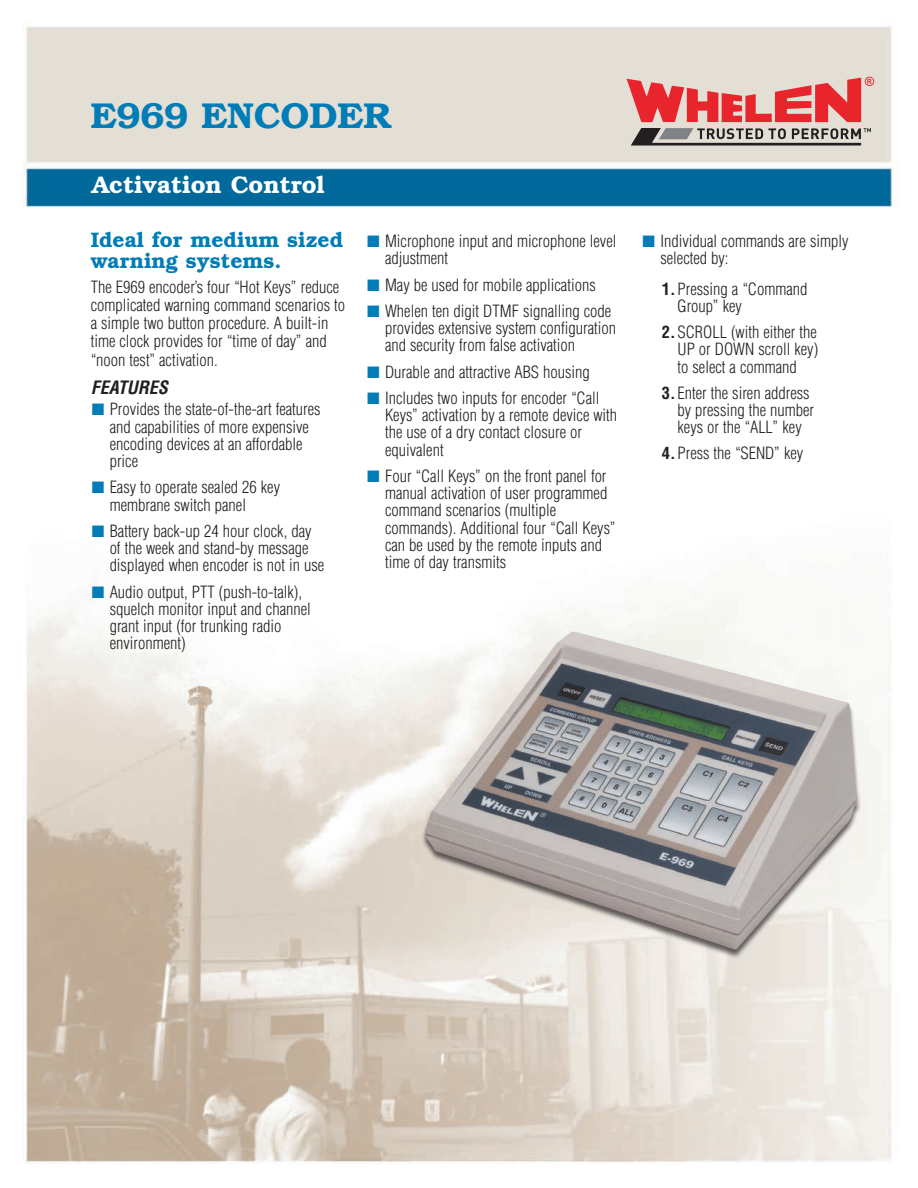
<style>
.page{position:relative;width:918px;height:1188px;background:#fff}
.page>*{position:absolute;margin:0;border:0;box-sizing:border-box;transform-origin:0 0}
.main_title{font:600 36px "Bookman";color:#007cb7}
.main_subhead{font:600 24px "Bookman";color:#fff}
.subhead{font:600 21px/21px "Bookman";color:#007cb7}
.subhead1{font:italic 700 condensed 18px "Helvetica";color:#231f20}
.callout{font:300 condensed 16.5px/17.2px "Helvetica";color:#231f20}
.body_copy_fl_l{font:300 condensed 16.5px/18.1px "Helvetica";color:#231f20}
.callout_inset{font:300 condensed 16.5px/17.2px "Helvetica";color:#231f20}
.s1{color:#007cb7}
.s2{font-weight:700}
</style>
<div class="page">
<img style="left:23px;top:26px;width:875px;height:1137px">
<div style="left:421px;top:633px;width:441px;height:327px;background:#231f20;opacity:.7"></div>
<img style="left:425px;top:632px;width:433px;height:319px">
<svg style="left:627px;top:77px;width:247px;height:45px;background:#e67e7d"></svg>
<svg style="left:631px;top:128px;width:240px;height:18px;background:#918d88"></svg>
<p class="main_title" style="left:91px;top:94px;width:302px">E969 ENCODER</p>
<p class="main_subhead" style="left:92px;top:171px;width:234px">Activation Control</p>
<p class="subhead" style="left:91px;top:230px;width:254px">Ideal for medium sized warning systems.</p>
<p class="body_copy_fl_l" style="left:91px;top:278px;width:256px">The E969 encoder’s four “Hot Keys” reduce complicated warning command scenarios to a simple two button procedure. A built-in time clock provides for “time of day” and “noon test” activation.</p>
<p class="subhead1" style="left:91px;top:376px;width:79px">FEATURES</p>
<p class="callout" style="left:110px;top:401px;width:212px;text-indent:-18px"><span class="s1">■</span> Provides the state-of-the-art features and capabilities of more expensive encoding devices at an affordable price</p>
<p class="callout" style="left:110px;top:479px;width:172px;text-indent:-18px"><span class="s1">■</span> Easy to operate sealed 26 key membrane switch panel</p>
<p class="callout" style="left:110px;top:522px;width:216px;text-indent:-18px"><span class="s1">■</span> Battery back-up 24 hour clock, day of the week and stand-by message displayed when encoder is not in use</p>
<p class="callout" style="left:110px;top:583px;width:203px;text-indent:-18px"><span class="s1">■</span> Audio output, PTT (push-to-talk), squelch monitor input and channel grant input (for trunking radio environment)</p>
<p class="callout" style="left:385px;top:233px;width:233px;text-indent:-18px"><span class="s1">■</span> Microphone input and microphone level adjustment</p>
<p class="callout" style="left:367px;top:276px;width:230px"><span class="s1">■</span> May be used for mobile applications</p>
<p class="callout" style="left:385px;top:302px;width:233px;text-indent:-18px"><span class="s1">■</span> Whelen ten digit DTMF signalling code provides extensive system configuration and security from false activation</p>
<p class="callout" style="left:367px;top:363px;width:224px"><span class="s1">■</span> Durable and attractive ABS housing</p>
<p class="callout" style="left:385px;top:389px;width:234px;text-indent:-18px"><span class="s1">■</span> Includes two inputs for encoder “Call<br>Keys” activation by a remote device with the use of a dry contact closure or equivalent</p>
<p class="callout" style="left:385px;top:467px;width:232px;text-indent:-18px"><span class="s1">■</span> Four “Call Keys” on the front panel for manual activation of user programmed command scenarios (multiple commands). Additional four “Call Keys” can be used by the remote inputs and time of day transmits</p>
<p class="callout" style="left:660px;top:233px;width:190px;text-indent:-18px"><span class="s1">■</span> Individual commands are simply selected by:</p>
<p class="callout_inset" style="left:678px;top:280px;width:131px;text-indent:-16px"><span class="s2">1.</span>Pressing a “Command<br>Group” key</p>
<p class="callout_inset" style="left:678px;top:324px;width:142px;text-align:justify;text-indent:-16px"><span class="s2">2.</span>SCROLL (with either the UP or DOWN scroll key) to select a command</p>
<p class="callout_inset" style="left:678px;top:384px;width:138px;text-indent:-16px"><span class="s2">3.</span> Enter the siren address by pressing the number keys or the “ALL” key</p>
<p class="callout_inset" style="left:662px;top:444px;width:143px"><span class="s2">4.</span>Press the “SEND” key</p>
</div>
